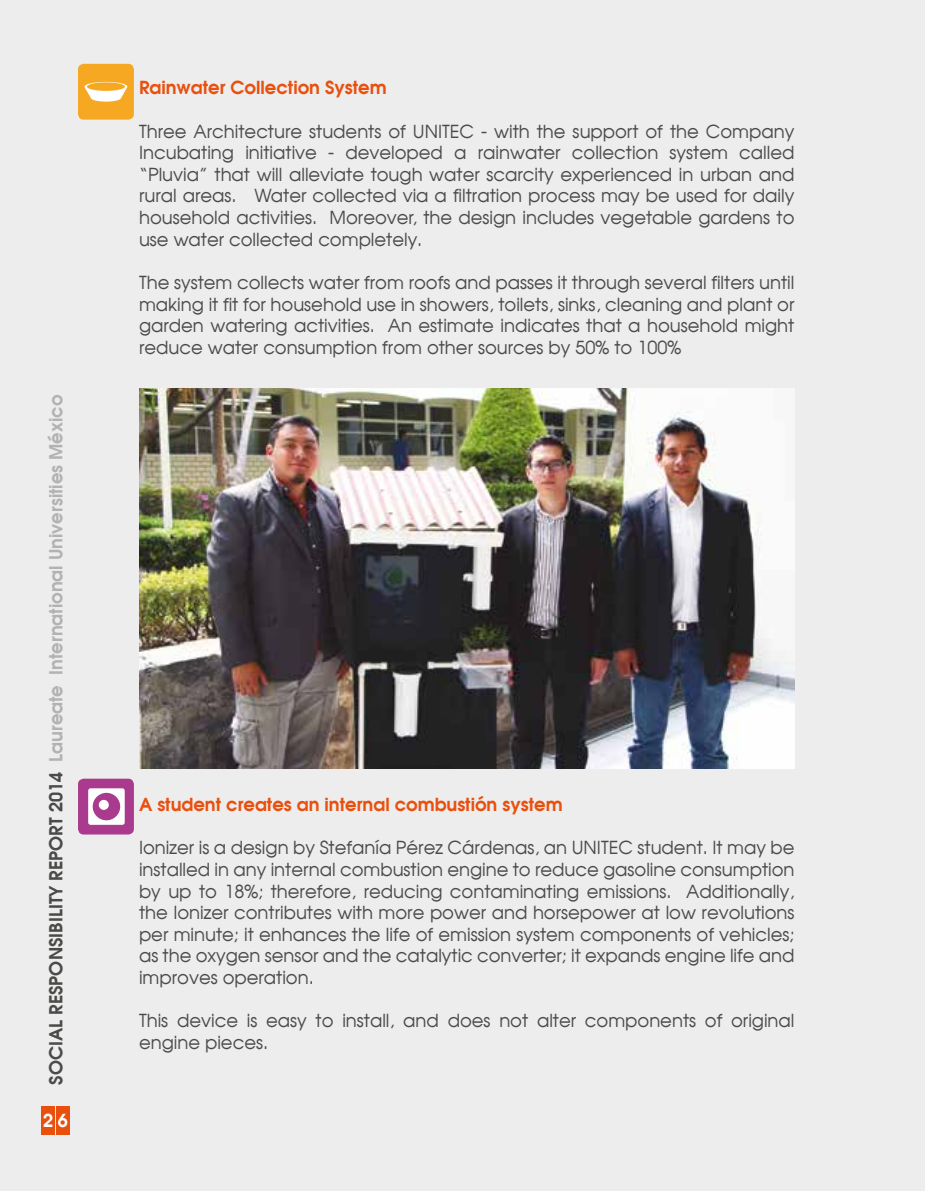
<style>
.page{position:relative;width:925px;height:1191px;background:#fff}
.page>*{position:absolute;margin:0;border:0;box-sizing:border-box;transform-origin:0 0}
.t1{font:18px/21.6px "Avalon Plain";color:#4a4a49;text-align:justify}
.t2{font:700 18px "Avalon";color:#b3b2b2}
.t3{font:700 18px "Avalon";color:#e9500e}
.t4{font:700 18px "Avalon";color:#fff}
.s1{color:#4a4a49}
</style>
<div class="page">
<div style="left:0;top:0;width:924px;height:1191px;background:#ededed"></div>
<div style="left:78px;top:64px;width:56px;height:56px;background:#f7a823;border-radius:6px"></div>
<div style="left:78px;top:778px;width:56px;height:56px;background:#a93a8d;border-radius:6px"></div>
<svg style="left:84px;top:82px;width:43px;height:20px"></svg>
<svg style="left:88px;top:788px;width:37px;height:37px"></svg>
<div style="left:99px;top:800px;width:10px;height:10px;background:#fff;border-radius:50%"></div>
<div style="left:41px;top:1106px;width:14px;height:28px;background:#e9500e"></div>
<div style="left:56px;top:1106px;width:14px;height:28px;background:#e9500e"></div>
<img style="left:139px;top:388px;width:655px;height:380px">
<p class="t2" style="left:43px;top:1084px;width:691px;rotate:-90deg"><span class="s1">SOCIAL RESPONSIBILITY REPORT 2014</span> Laureate International Universities México</p>
<p class="t4" style="left:43px;top:1108px;width:26px">2 6</p>
<p class="t3" style="left:139px;top:76px;width:249px">Rainwater Collection System</p>
<p class="t1" style="left:139px;top:120px;width:656px">Three Architecture students of UNITEC - with the support of the Company Incubating initiative - developed a rainwater collection system called “Pluvia” that will alleviate tough water scarcity experienced in urban and rural areas. Water collected via a filtration process may be used for daily household activities. Moreover, the design includes vegetable gardens to use water collected completely.</p>
<p class="t1" style="left:139px;top:271px;width:656px">The system collects water from roofs and passes it through several filters until making it fit for household use in showers, toilets, sinks, cleaning and plant or garden watering activities. An estimate indicates that a household might reduce water consumption from other sources by 50% to 100%</p>
<p class="t3" style="left:139px;top:792px;width:425px">A student creates an internal combustión system</p>
<p class="t1" style="left:139px;top:836px;width:656px">Ionizer is a design by Stefanía Pérez Cárdenas, an UNITEC student. It may be installed in any internal combustion engine to reduce gasoline consumption by up to 18%; therefore, reducing contaminating emissions. Additionally, the Ionizer contributes with more power and horsepower at low revolutions per minute; it enhances the life of emission system components of vehicles; as the oxygen sensor and the catalytic converter; it expands engine life and improves operation.</p>
<p class="t1" style="left:139px;top:1009px;width:656px">This device is easy to install, and does not alter components of original engine pieces.</p>
</div>
